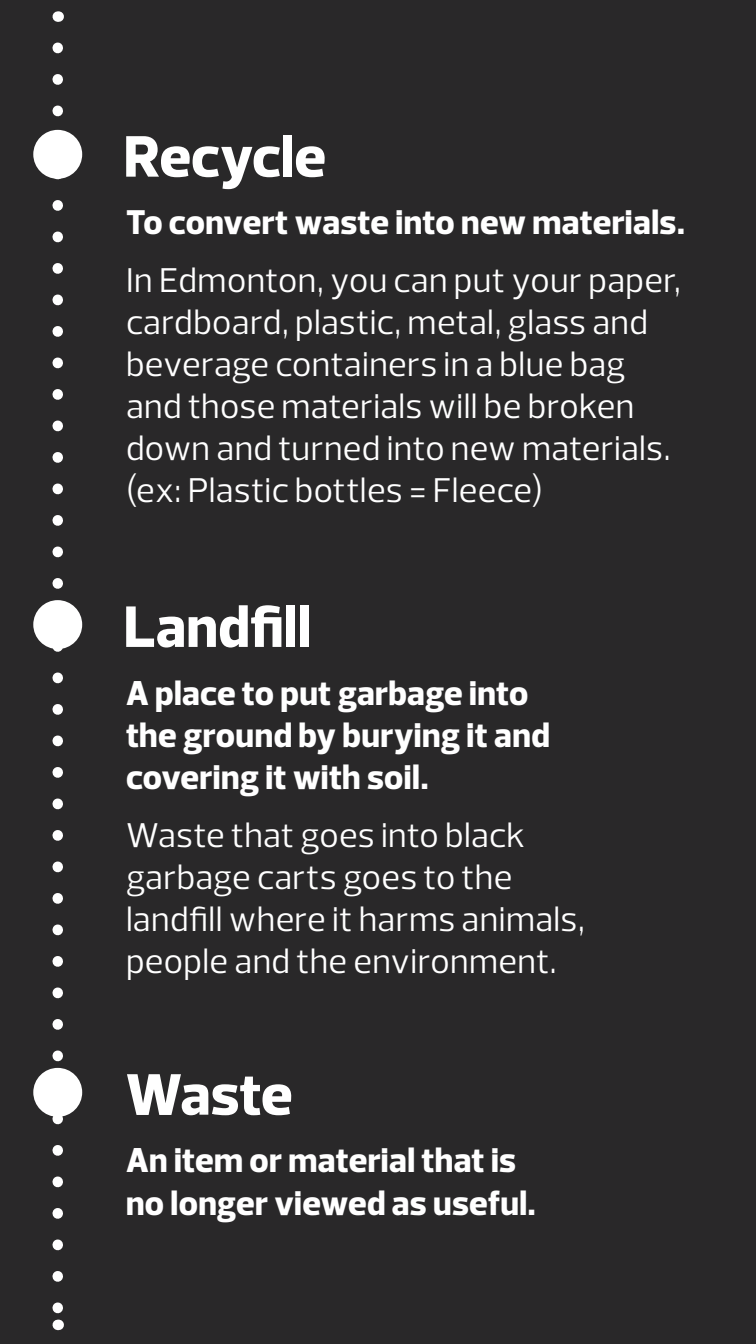
<style>
.page{position:relative;width:756px;height:1344px;background:#fff}
.page>*{position:absolute;margin:0;border:0;box-sizing:border-box;transform-origin:0 0}
.t1{font:800 59.5px "Prelo";letter-spacing:.005em;color:#fff}
.t2{font:35px/42px "Prelo";letter-spacing:.01em;color:#fff}
.t3{font:800 35px/42px "Prelo";letter-spacing:.01em;color:#fff}
</style>
<div class="page">
<div style="left:0;top:0;width:756px;height:1343px;background:#292829"></div>
<svg style="left:52px;top:48px;width:11px;height:1260px"></svg>
<div style="left:33px;top:130px;width:49px;height:49px;background:#fff;border-radius:50%"></div>
<div style="left:33px;top:600px;width:49px;height:49px;background:#fff;border-radius:50%"></div>
<div style="left:33px;top:1067px;width:49px;height:49px;background:#fff;border-radius:50%"></div>
<h1 class="t1" style="left:123px;top:120px;width:204px">Recycle</h1>
<p class="t3" style="left:126px;top:202px;width:560px">To convert waste into new materials.</p>
<p class="t2" style="left:126px;top:260px;width:556px">In Edmonton, you can put your paper, cardboard, plastic, metal, glass and beverage containers in a blue bag and those materials will be broken down and turned into new materials. (ex: Plastic bottles = Fleece)</p>
<h1 class="t1" style="left:123px;top:590px;width:189px">Landfill</h1>
<p class="t3" style="left:126px;top:672px;width:425px">A place to put garbage into the ground by burying it and covering it with soil.</p>
<p class="t2" style="left:126px;top:813px;width:460px">Waste that goes into black garbage carts goes to the landfill where it harms animals, people and the environment.</p>
<h1 class="t1" style="left:126px;top:1057px;width:168px">Waste</h1>
<p class="t3" style="left:126px;top:1139px;width:411px">An item or material that is no longer viewed as useful.</p>
</div>
